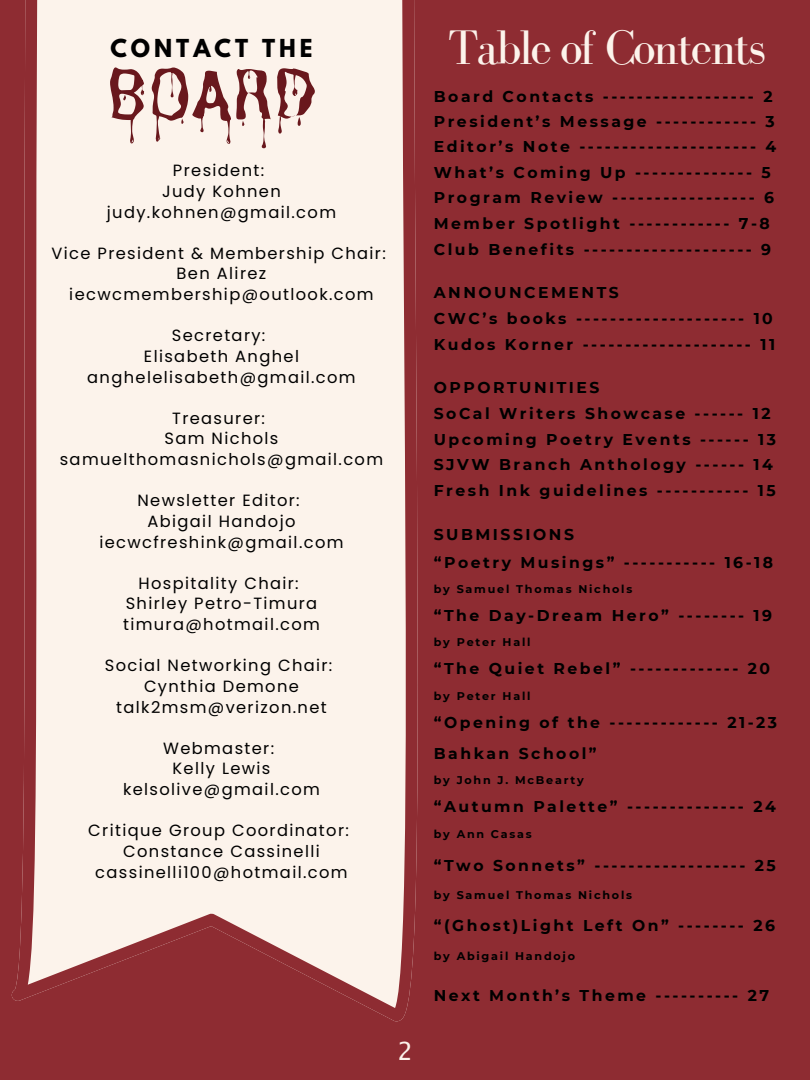
<style>
.page{position:relative;width:810px;height:1080px;background:#8e2c32}
.page>*{position:absolute;margin:0;border:0;box-sizing:border-box;transform-origin:0 0}
.t1{font:74.06px "Charu Chandan Blood Drip Unicode";color:#69181d}
.t2{font:50px "Bodoni FLF";letter-spacing:-.055em;color:#fcf3eb}
.t3{font:25px "Lucida Console W1 G";color:#fcf3eb}
.t4{font:700 21.94px "League Spartan";letter-spacing:.18em;color:#000}
.t5{font:16.25px "Poppins";letter-spacing:.085em;color:#000}
.t6{font:700 15.62px/25.4px "Montserrat";letter-spacing:.16em;color:#000}
.t7{font:700 11.19px "Montserrat";letter-spacing:.16em;color:#000}
.t8{font:700 11.12px "Montserrat";letter-spacing:.16em;color:#000}
</style>
<div class="page">
<svg style="left:11px;top:0;width:407px;height:1021px;background:#ebd4ce"></svg>
<p class="t4" style="left:110px;top:37px;width:204px">CONTACT THE</p>
<p class="t2" style="left:448px;top:20px;width:320px">Table of Contents</p>
<p class="t6" style="left:434px;top:84px;width:344px">Board Contacts ------------------ 2<br>President’s Message ------------ 3<br>Editor’s Note --------------------- 4<br>What’s Coming Up -------------- 5<br>Program Review ----------------- 6<br>Member Spotlight ------------ 7-8<br>Club Benefits -------------------- 9</p>
<p class="t6" style="left:434px;top:280px;width:343px;line-height:25.6px">ANNOUNCEMENTS<br>CWC’s books -------------------- 10<br>Kudos Korner -------------------- 11</p>
<p class="t6" style="left:434px;top:375px;width:344px;line-height:25.6px">OPPORTUNITIES<br>SoCal Writers Showcase ------ 12<br>Upcoming Poetry Events ------ 13<br>SJVW Branch Anthology ------ 14<br>Fresh Ink guidelines ----------- 15</p>
<p class="t6" style="left:434px;top:520px;width:341px;line-height:28.4px">SUBMISSIONS<br>“Poetry Musings” ----------- 16-18</p>
<p class="t7" style="left:434px;top:583px;width:200px">by Samuel Thomas Nichols</p>
<p class="t6" style="left:434px;top:603px;width:340px">“The Day-Dream Hero” -------- 19</p>
<p class="t7" style="left:434px;top:636px;width:98px">by Peter Hall</p>
<p class="t6" style="left:434px;top:656px;width:338px">“The Quiet Rebel” ------------- 20</p>
<p class="t7" style="left:434px;top:689px;width:98px">by Peter Hall</p>
<p class="t6" style="left:434px;top:706px;width:345px;line-height:31.2px">“Opening of the ------------- 21-23<br>Bahkan School”</p>
<p class="t7" style="left:434px;top:773px;width:151px">by John J. McBearty</p>
<p class="t6" style="left:434px;top:794px;width:344px">“Autumn Palette” -------------- 24</p>
<p class="t8" style="left:434px;top:828px;width:100px">by Ann Casas</p>
<p class="t6" style="left:434px;top:852px;width:344px">“Two Sonnets” ------------------ 25</p>
<p class="t8" style="left:434px;top:888px;width:200px">by Samuel Thomas Nichols</p>
<p class="t6" style="left:434px;top:913px;width:343px">“(Ghost)Light Left On” -------- 26</p>
<p class="t8" style="left:434px;top:949px;width:143px">by Abigail Handojo</p>
<p class="t6" style="left:434px;top:983px;width:337px">Next Month’s Theme ---------- 27</p>
<p class="t1" style="left:106px;top:51px;width:213px">BOARD</p>
<p class="t5" style="left:173px;top:159px;width:93px">President:</p>
<h3 class="t5" style="left:162px;top:180px;width:120px">Judy Kohnen</h3>
<h1 class="t5" style="left:107px;top:201px;width:231px">judy.kohnen@gmail.com</h1>
<h2 class="t5" style="left:51px;top:242px;width:336px">Vice President &amp; Membership Chair:</h2>
<h4 class="t5" style="left:177px;top:262px;width:91px">Ben Alirez</h4>
<h4 class="t5" style="left:69px;top:283px;width:306px">iecwcmembership@outlook.com</h4>
<h4 class="t5" style="left:172px;top:324px;width:95px">Secretary:</h4>
<h4 class="t5" style="left:144px;top:345px;width:157px">Elisabeth Anghel</h4>
<h4 class="t5" style="left:87px;top:366px;width:270px">anghelelisabeth@gmail.com</h4>
<p class="t5" style="left:172px;top:407px;width:94px">Treasurer:</p>
<p class="t5" style="left:165px;top:427px;width:115px">Sam Nichols</p>
<p class="t5" style="left:60px;top:448px;width:325px">samuelthomasnichols@gmail.com</p>
<p class="t5" style="left:137px;top:489px;width:164px">Newsletter Editor:</p>
<p class="t5" style="left:147px;top:510px;width:150px">Abigail Handojo</p>
<p class="t5" style="left:99px;top:531px;width:246px">iecwcfreshink@gmail.com</p>
<p class="t5" style="left:138px;top:572px;width:162px">Hospitality Chair:</p>
<p class="t5" style="left:126px;top:592px;width:193px">Shirley Petro-Timura</p>
<p class="t5" style="left:123px;top:613px;width:198px">timura@hotmail.com</p>
<p class="t5" style="left:105px;top:654px;width:229px">Social Networking Chair:</p>
<p class="t5" style="left:144px;top:675px;width:156px">Cynthia Demone</p>
<p class="t5" style="left:116px;top:696px;width:212px">talk2msm@verizon.net</p>
<p class="t5" style="left:163px;top:737px;width:113px">Webmaster:</p>
<p class="t5" style="left:173px;top:757px;width:99px">Kelly Lewis</p>
<p class="t5" style="left:123px;top:778px;width:198px">kelsolive@gmail.com</p>
<p class="t5" style="left:88px;top:819px;width:262px">Critique Group Coordinator:</p>
<p class="t5" style="left:123px;top:840px;width:198px">Constance Cassinelli</p>
<p class="t5" style="left:95px;top:861px;width:254px">cassinelli100@hotmail.com</p>
<p class="t3" style="left:397px;top:1040px;width:17px">2</p>
</div>
